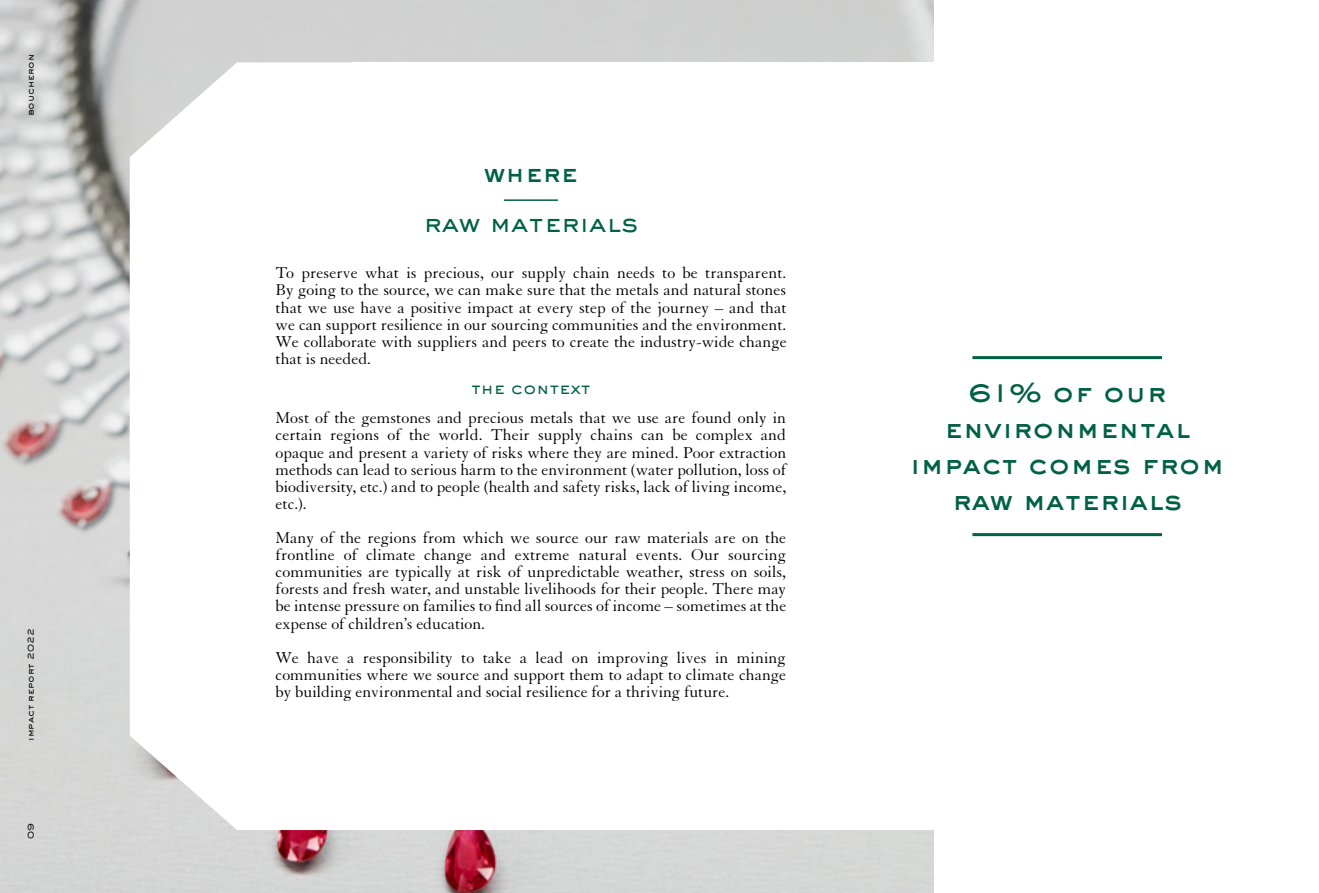
<style>
.page{position:relative;width:1319px;height:893px;background:#fff}
.page>*{position:absolute;margin:0;border:0;box-sizing:border-box;transform-origin:0 0}
.t1{font:800 27px/36px "Sackers Gothic Std";color:#006145;text-align:center}
.t2{font:500 25.2px "Sackers Gothic Std";color:#006145}
.t3{font:800 25.2px "Sackers Gothic Std";color:#006145}
.t4{font:17.1px/17.1px "Granjon";color:#000;text-align:justify}
.t5{font:500 16.2px "Sackers Gothic Std";color:#006145}
.t6{font:500 9px "Sackers Gothic Std";color:#000}
</style>
<div class="page">
<img style="left:0;top:0;width:932px;height:893px">
<div style="left:351px;top:62px;width:621px;height:768px;background:#fff"></div>
<svg style="left:130px;top:62px;width:374px;height:768px"></svg>
<hr style="left:504px;top:199px;width:54px;height:2px;background:#006145">
<hr style="left:972px;top:356px;width:189px;height:3px;background:#006145">
<hr style="left:972px;top:533px;width:189px;height:3px;background:#006145">
<p class="t6" style="left:25px;top:116px;width:64px;rotate:-90deg">boucheron</p>
<p class="t6" style="left:25px;top:741px;width:115px;rotate:-90deg">impact report 2022</p>
<p class="t6" style="left:25px;top:839px;width:18px;rotate:-90deg">09</p>
<h2 class="t3" style="left:484px;top:156px;width:95px">where</h2>
<h2 class="t2" style="left:423px;top:206px;width:216px">raw materials</h2>
<p class="t4" style="left:275px;top:265px;width:512px">To preserve what is precious, our supply chain needs to be transparent.<br>By going to the source, we can make sure that the metals and natural stones that we use have a positive impact at every step of the journey – and that we can support resilience in our sourcing communities and the environment.<br>We collaborate with suppliers and peers to create the industry-wide change that is needed.</p>
<p class="t5" style="left:471px;top:377px;width:121px">the context</p>
<p class="t4" style="left:275px;top:410px;width:512px">Most of the gemstones and precious metals that we use are found only in certain regions of the world. Their supply chains can be complex and opaque and present a variety of risks where they are mined. Poor extraction methods can lead to serious harm to the environment (water pollution, loss of biodiversity, etc.) and to people (health and safety risks, lack of living income, etc.).</p>
<p class="t4" style="left:275px;top:530px;width:512px">Many of the regions from which we source our raw materials are on the frontline of climate change and extreme natural events. Our sourcing communities are typically at risk of unpredictable weather, stress on soils, forests and fresh water, and unstable livelihoods for their people. There may be intense pressure on families to find all sources of income – sometimes at the expense of children’s education.</p>
<p class="t4" style="left:275px;top:649px;width:512px">We have a responsibility to take a lead on improving lives in mining communities where we source and support them to adapt to climate change by building environmental and social resilience for a thriving future.</p>
<h1 class="t1" style="left:909px;top:374px;width:316px">61% of our environmental impact comes from raw materials</h1>
</div>
